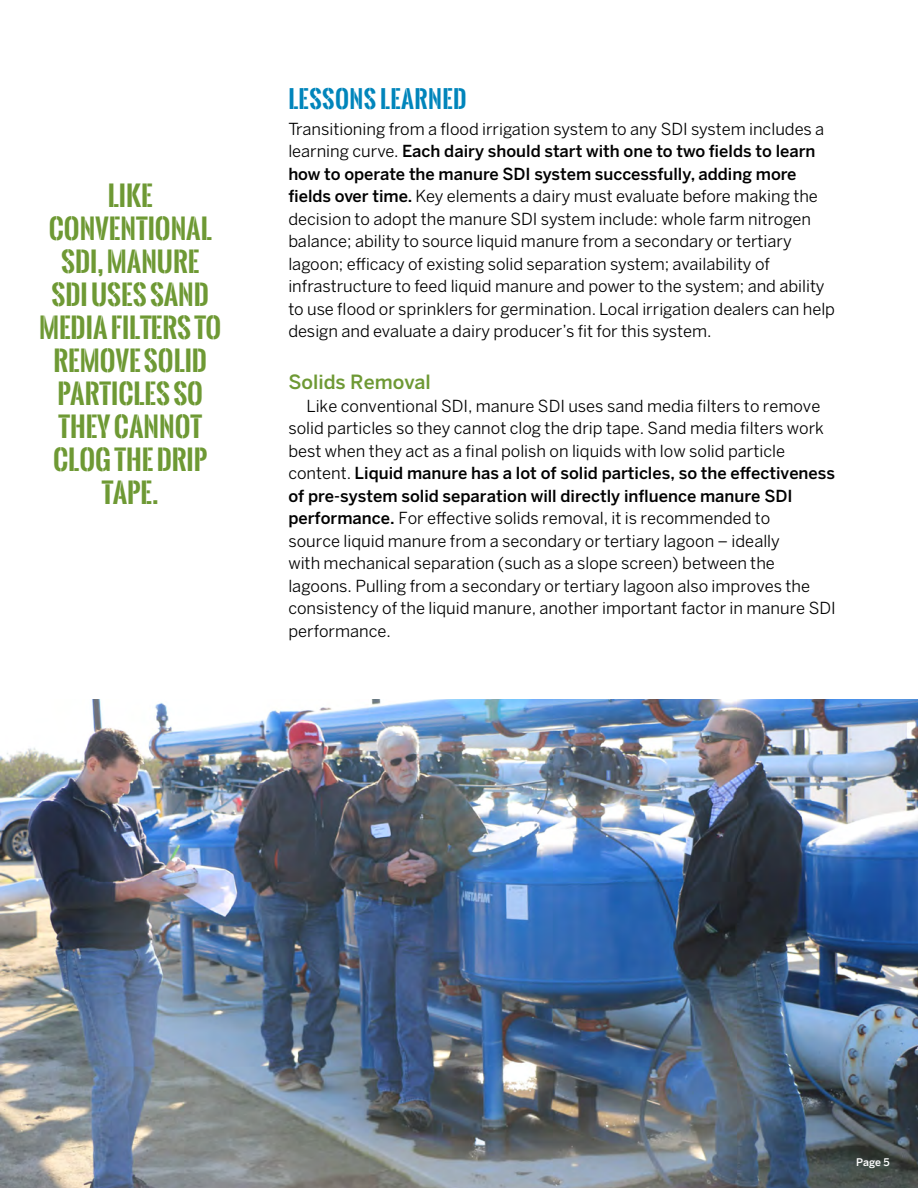
<style>
.page{position:relative;width:918px;height:1188px;background:#fff}
.page>*{position:absolute;margin:0;border:0;box-sizing:border-box;transform-origin:0 0}
.t1{font:700 27px/33px "Oswald Stencil";color:#6e9934;text-align:center}
.SubHead{font:700 24px "Oswald Stencil";letter-spacing:.02em;color:#0085bb}
.Small_subusb{font:500 19.5px "Benton Sans F";color:#6e9934}
.Body{font:16.5px/22.5px "Benton Sans F";color:#000}
.SubHead-2{font:16.5px/22.5px "Benton Sans F";color:#000}
.t2{font:500 10.5px "Benton Sans F";color:#fff}
.s1{font-weight:500}
</style>
<div class="page">
<img style="left:0;top:700px;width:918px;height:488px">
<p class="t1" style="left:39px;top:179px;width:184px">LIKE<br>CONVENTIONAL<br>SDI, MANURE<br>SDI USES SAND<br>MEDIA FILTERS TO<br>REMOVE SOLID<br>PARTICLES SO<br>THEY CANNOT<br>CLOG THE DRIP<br>TAPE.</p>
<p class="SubHead" style="left:288px;top:81px;width:180px">LESSONS LEARNED</p>
<p class="SubHead-2" style="left:288px;top:118px;width:548px">Transitioning from a flood irrigation system to any SDI system includes a learning curve. <span class="s1">Each dairy should start with one to two fields to learn how to operate the manure SDI system successfully, adding more fields over time.</span> Key elements a dairy must evaluate before making the decision to adopt the manure SDI system include: whole farm nitrogen balance; ability to source liquid manure from a secondary or tertiary lagoon; efficacy of existing solid separation system; availability of infrastructure to feed liquid manure and power to the system; and ability to use flood or sprinklers for germination. Local irrigation dealers can help design and evaluate a dairy producer’s fit for this system.</p>
<p class="Small_subusb" style="left:288px;top:371px;width:144px">Solids Removal</p>
<p class="Body" style="left:288px;top:395px;width:549px;text-indent:18px">Like conventional SDI, manure SDI uses sand media filters to remove solid particles so they cannot clog the drip tape. Sand media filters work best when they act as a final polish on liquids with low solid particle content. <span class="s1">Liquid manure has a lot of solid particles, so the effectiveness of pre-system solid separation will directly influence manure SDI performance.</span> For effective solids removal, it is recommended to<br>source liquid manure from a secondary or tertiary lagoon – ideally<br>with mechanical separation (such as a slope screen) between the lagoons. Pulling from a secondary or tertiary lagoon also improves the consistency of the liquid manure, another important factor in manure SDI performance.</p>
<p class="t2" style="left:856px;top:1156px;width:35px">Page 5</p>
</div>
